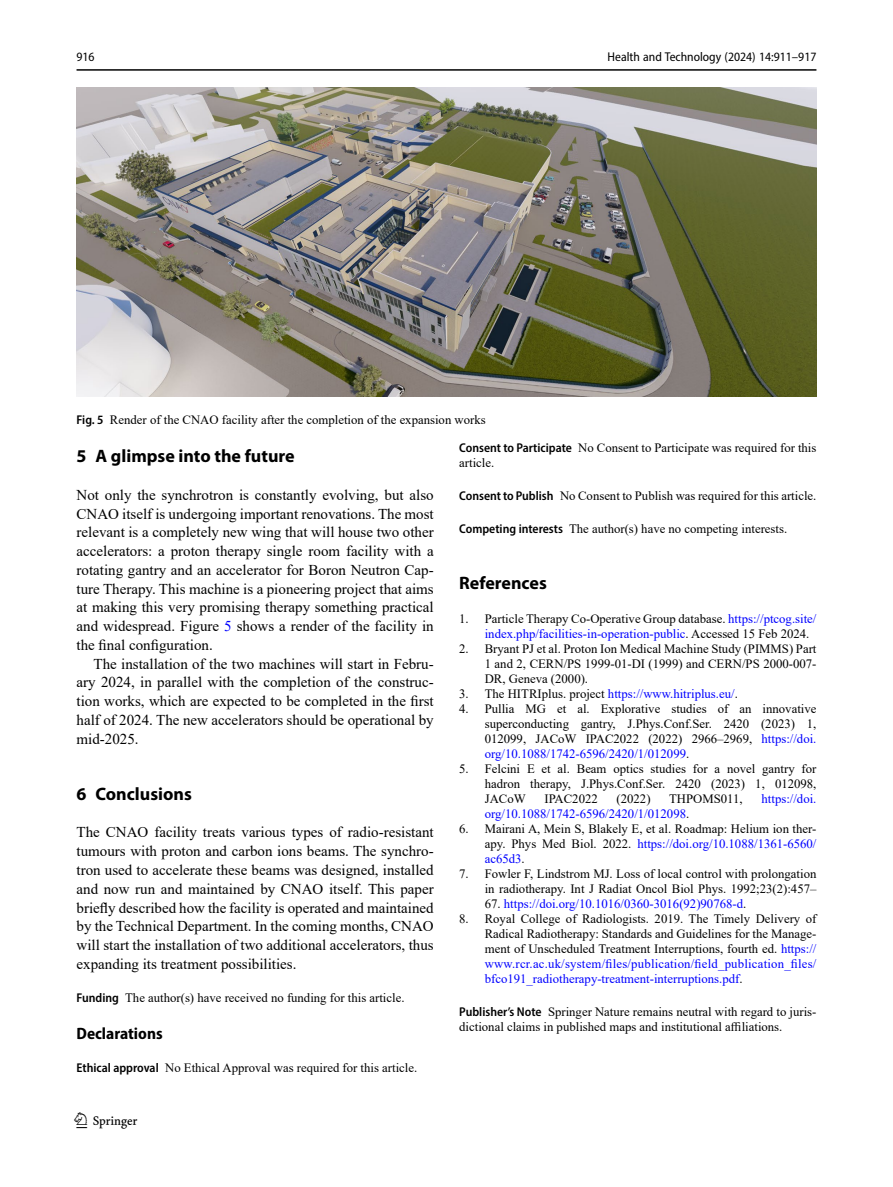
<style>
.page{position:relative;width:893px;height:1187px;background:#fff}
.page>*{position:absolute;margin:0;border:0;box-sizing:border-box;transform-origin:0 0}
.t1{font:22.5px "Springnew";color:#000}
.Head_1{font:700 18px "Myriad Pro";color:#000}
.Literatur_Heading{font:700 18px "Myriad Pro";color:#000}
.Ethics_Declarations{font:700 semi-condensed 16.5px "Myriad Pro";color:#000}
.Body_Text{font:15px/18.8px "Times New Roman";color:#000;text-align:justify}
.Body_Text_Indent{font:15px/18.8px "Times New Roman";color:#000;text-align:justify}
.Literatur_Entry{font:12.75px/15px "Times New Roman";color:#000;text-align:justify}
.Ethics_Declarations-2{font:12.75px/15px "Times New Roman";color:#000}
.Literatur_Entry-2{font:12.75px "Times New Roman";color:#00f}
.Publisher_Note{font:12.75px/15px "Times New Roman";color:#000}
.Figure_Caption{font:12.75px "Times New Roman";color:#000}
.Funding{font:12.75px "Times New Roman";color:#000}
.t2{font:semi-condensed 12.75px "Myriad Pro";color:#000}
.s1{font-family:"Myriad Pro";font-weight:600;font-stretch:semi-condensed}
.s2{color:#00f}
.s3{color:#000}
</style>
<div class="page">
<hr style="left:77px;top:69px;width:739px;height:2px;background:#000">
<img style="left:77px;top:87px;width:739px;height:309px">
<p class="t2" style="left:77px;top:49px;width:20px">916</p>
<p class="t2" style="left:608px;top:49px;width:210px">Health and Technology (2024) 14:911–917</p>
<p class="Figure_Caption" style="left:77px;top:411px;width:411px"><span class="s1">Fig. 5</span> Render of the CNAO facility after the completion of the expansion works</p>
<p class="Head_1" style="left:77px;top:444px;width:220px">5 A glimpse into the future</p>
<p class="Body_Text" style="left:77px;top:485px;width:359px">Not only the synchrotron is constantly evolving, but also CNAO itself is undergoing important renovations. The most relevant is a completely new wing that will house two other accelerators: a proton therapy single room facility with a rotating gantry and an accelerator for Boron Neutron Cap&shy;ture Therapy. This machine is a pioneering project that aims at making this very promising therapy something practical and widespread. Figure <span class="s2">5</span> shows a render of the facility in the final configuration.</p>
<p class="Body_Text_Indent" style="left:77px;top:653px;width:359px;text-indent:17px">The installation of the two machines will start in Febru&shy;ary 2024, in parallel with the completion of the construc&shy;tion works, which are expected to be completed in the first half of 2024. The new accelerators should be operational by mid-2025.</p>
<p class="Head_1" style="left:77px;top:782px;width:117px">6 Conclusions</p>
<p class="Body_Text" style="left:77px;top:822px;width:359px">The CNAO facility treats various types of radio-resistant tumours with proton and carbon ions beams. The synchro&shy;tron used to accelerate these beams was designed, installed and now run and maintained by CNAO itself. This paper briefly described how the facility is operated and maintained by the Technical Department. In the coming months, CNAO will start the installation of two additional accelerators, thus expanding its treatment possibilities.</p>
<p class="Funding" style="left:77px;top:988px;width:330px"><span class="s1">Funding</span> The author(s) have received no funding for this article.</p>
<p class="Ethics_Declarations" style="left:77px;top:1023px;width:88px">Declarations</p>
<p class="Ethics_Declarations-2" style="left:77px;top:1060px;width:342px"><span class="s1">Ethical approval</span> No Ethical Approval was required for this article.</p>
<h1 class="t1" style="left:77px;top:1107px;width:63px">1 3</h1>
<p class="Ethics_Declarations-2" style="left:459px;top:439px;width:359px"><span class="s1">Consent to Participate</span> No Consent to Participate was required for this article.</p>
<p class="Ethics_Declarations-2" style="left:459px;top:487px;width:359px"><span class="s1">Consent to Publish</span> No Consent to Publish was required for this article.</p>
<p class="Ethics_Declarations-2" style="left:459px;top:520px;width:329px"><span class="s1">Competing interests</span> The author(s) have no competing interests.</p>
<p class="Literatur_Heading" style="left:459px;top:571px;width:89px">References</p>
<p class="Literatur_Entry" style="left:485px;top:610px;width:333px;text-indent:-26px">1. Particle Therapy Co-Operative Group database. <span class="s2">https://ptcog.site/ index.php/facilities-in-operation-public</span>. Accessed 15 Feb 2024.</p>
<p class="Literatur_Entry" style="left:485px;top:640px;width:333px;text-indent:-26px">2. Bryant PJ et al. Proton Ion Medical Machine Study (PIMMS) Part 1 and 2, CERN/PS 1999-01-DI (1999) and CERN/PS 2000-007- DR, Geneva (2000).</p>
<p class="Literatur_Entry-2" style="left:459px;top:684px;width:280px"><span class="s3">3. The HITRIplus. project</span> https://www.hitriplus.eu/<span class="s3">.</span></p>
<p class="Literatur_Entry" style="left:485px;top:700px;width:333px;text-indent:-26px">4. Pullia MG et al. Explorative studies of an innovative superconducting gantry, J.Phys.Conf.Ser. 2420 (2023) 1, 012099, JACoW IPAC2022 (2022) 2966–2969, <span class="s2">https://doi. org/10.1088/1742-6596/2420/1/012099</span>.</p>
<p class="Literatur_Entry" style="left:485px;top:760px;width:333px;text-indent:-26px">5. Felcini E et al. Beam optics studies for a novel gantry for hadron therapy, J.Phys.Conf.Ser. 2420 (2023) 1, 012098, JACoW</p>
<p class="Literatur_Entry" style="left:544px;top:790px;width:55px">IPAC2022</p>
<p class="Literatur_Entry" style="left:617px;top:790px;width:35px">(2022)</p>
<p class="Literatur_Entry" style="left:669px;top:790px;width:75px">THPOMS011,</p>
<p class="Literatur_Entry-2" style="left:761px;top:789px;width:56px">https://doi.</p>
<p class="Literatur_Entry-2" style="left:485px;top:804px;width:206px">org/10.1088/1742-6596/2420/1/012098<span class="s3">.</span></p>
<p class="Literatur_Entry" style="left:485px;top:820px;width:333px;text-indent:-26px">6. Mairani A, Mein S, Blakely E, et al. Roadmap: Helium ion ther&shy;apy. Phys Med Biol. 2022. <span class="s2">https://doi.org/10.1088/1361-6560/ ac65d3</span>.</p>
<p class="Literatur_Entry" style="left:459px;top:865px;width:359px;text-align:right">7. Fowler F, Lindstrom MJ. Loss of local control with prolongation in radiotherapy. Int J Radiat Oncol Biol Phys. 1992;23(2):457–</p>
<p class="Literatur_Entry-2" style="left:485px;top:894px;width:263px"><span class="s3">67.</span> https://doi.org/10.1016/0360-3016(92)90768-d<span class="s3">.</span></p>
<p class="Literatur_Entry" style="left:485px;top:910px;width:333px;text-indent:-26px">8. Royal College of Radiologists. 2019. The Timely Delivery of Radical Radiotherapy: Standards and Guidelines for the Manage&shy;ment of Unscheduled Treatment Interruptions, fourth ed. <span class="s2">https:// www.rcr.ac.uk/system/files/publication/field_publication_files/ bfco191_radiotherapy-treatment-interruptions.pdf</span>.</p>
<p class="Publisher_Note" style="left:459px;top:1003px;width:359px"><span class="s1">Publisher’s Note</span> Springer Nature remains neutral with regard to juris&shy;dictional claims in published maps and institutional affiliations.</p>
</div>
